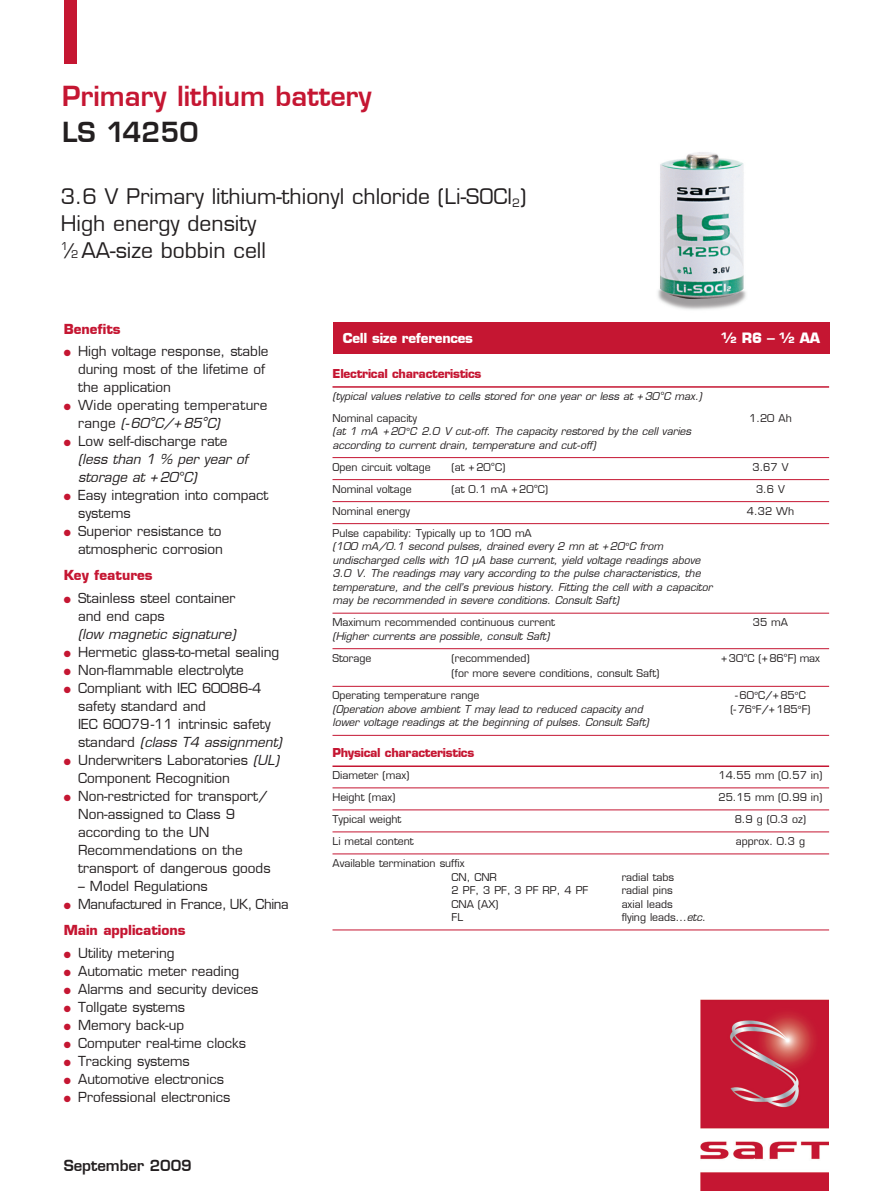
<style>
.page{position:relative;width:893px;height:1191px;background:#fff}
.page>*{position:absolute;margin:0;border:0;box-sizing:border-box;transform-origin:0 0}
.texte_tab{font:600 27px "Eurostile LT";color:#c51632}
.heading{font:600 27px "Eurostile LT";color:#231f20}
.t1{font:21px/27px "Eurostile LT";color:#231f20}
.t2{font:600 15px "Eurostile LT";letter-spacing:-.005em;color:#231f20}
.t3{font:700 13.95px "Eurostile LT";color:#fff}
.t4{font:13.5px/18px "Eurostile LT";color:#231f20}
.t5{font:italic 13.5px/18px "Eurostile LT";color:#231f20}
.t6{font:700 13.5px "Eurostile LT";color:#c51632}
.t7{font:13.5px "Eurostile LT";letter-spacing:-.025em;color:#231f20}
.t8{font:700 13.5px "Eurostile LT";letter-spacing:-.02em;color:#fff}
.t9{font:700 12px "Eurostile LT";letter-spacing:-.02em;color:#c51632}
.t10{font:italic 10.5px/13.5px "Eurostile LT";color:#231f20}
.t11{font:10.5px "Eurostile LT";color:#231f20}
.s1{font-family:"Helvetica"}
.s2{font-size:10.5px}
.s3{color:#c51632}
.s4{font-style:italic}
.s5{font-style:normal}
.s6{font-family:"Helvetica";font-style:normal}
</style>
<div class="page">
<div style="left:64px;top:0;width:13px;height:64px;background:#c51632"></div>
<img style="left:658px;top:152px;width:88px;height:158px">
<hr style="left:332px;top:386px;width:497px;height:2px;background:#c51632">
<hr style="left:332px;top:457px;width:497px;height:1px;background:#c51632">
<hr style="left:332px;top:479px;width:497px;height:1px;background:#c51632">
<hr style="left:332px;top:501px;width:497px;height:1px;background:#c51632">
<hr style="left:332px;top:523px;width:497px;height:1px;background:#c51632">
<hr style="left:332px;top:613px;width:497px;height:1px;background:#c51632">
<hr style="left:332px;top:648px;width:497px;height:1px;background:#c51632">
<hr style="left:332px;top:686px;width:497px;height:1px;background:#c51632">
<hr style="left:332px;top:735px;width:497px;height:1px;background:#c51632">
<hr style="left:332px;top:765px;width:497px;height:2px;background:#c51632">
<hr style="left:332px;top:787px;width:497px;height:1px;background:#c51632">
<hr style="left:332px;top:809px;width:497px;height:1px;background:#c51632">
<hr style="left:332px;top:831px;width:497px;height:1px;background:#c51632">
<hr style="left:332px;top:853px;width:497px;height:1px;background:#c51632">
<hr style="left:332px;top:929px;width:497px;height:1px;background:#c51632">
<div style="left:333px;top:322px;width:496px;height:31px;background:#c51632"></div>
<img style="left:700px;top:999px;width:129px;height:192px">
<p class="texte_tab" style="left:62px;top:79px;width:311px">Primary lithium battery</p>
<p class="heading" style="left:62px;top:115px;width:138px">LS 14250</p>
<p class="t1" style="left:61px;top:183px;width:467px">3.6 V Primary lithium-thionyl chloride (Li-SOCl<sub>2</sub>)</p>
<p class="t1" style="left:61px;top:210px;width:207px">High energy density<br><sup>1</sup><span class="s1">⁄</span><span class="s2">2</span> AA-size bobbin cell</p>
<p class="t6" style="left:64px;top:320px;width:58px">Benefits</p>
<p class="t4" style="left:78px;top:342px;width:192px;text-indent:-14px"><span class="s3">●</span> High voltage response, stable during most of the lifetime of the application</p>
<p class="t4" style="left:78px;top:396px;width:191px;text-indent:-14px"><span class="s3">●</span> Wide operating temperature range <span class="s4">(-60°C/+85°C)</span></p>
<p class="t5" style="left:78px;top:432px;width:171px;text-indent:-14px"><span class="s3">●</span> <span class="s5">Low self-discharge rate </span>(less than 1 % per year of storage at +20<span class="s6">°</span>C)</p>
<p class="t4" style="left:78px;top:486px;width:192px;text-indent:-14px"><span class="s3">●</span> Easy integration into compact systems</p>
<p class="t4" style="left:64px;top:522px;width:161px;text-align:right"><span class="s3">●</span> Superior resistance to atmospheric corrosion</p>
<p class="t6" style="left:64px;top:567px;width:90px">Key features</p>
<p class="t4" style="left:78px;top:589px;width:159px;text-indent:-14px"><span class="s3">●</span> Stainless steel container and end caps<br><span class="s4">(low magnetic signature)</span></p>
<p class="t4" style="left:64px;top:643px;width:217px"><span class="s3">●</span> Hermetic glass-to-metal sealing</p>
<p class="t4" style="left:64px;top:661px;width:181px"><span class="s3">●</span> Non-flammable electrolyte</p>
<p class="t4" style="left:78px;top:679px;width:205px;text-indent:-14px"><span class="s3">●</span> Compliant with IEC 60086-4 safety standard and<br>IEC 60079-11 intrinsic safety standard <span class="s4">(class T4 assignment)</span></p>
<p class="t4" style="left:78px;top:751px;width:202px;text-indent:-14px"><span class="s3">●</span> Underwriters Laboratories <span class="s4">(UL)<br></span>Component Recognition</p>
<p class="t4" style="left:78px;top:787px;width:194px;text-indent:-14px"><span class="s3">●</span> Non-restricted for transport/<br>Non-assigned to Class 9 according to the UN<br>Recommendations on the transport of dangerous goods</p>
<p class="t4" style="left:78px;top:877px;width:131px">– Model Regulations</p>
<p class="t7" style="left:64px;top:895px;width:226px"><span class="s3">●</span> Manufactured in France, UK, China</p>
<p class="t6" style="left:64px;top:922px;width:123px">Main applications</p>
<p class="t4" style="left:64px;top:943px;width:112px"><span class="s3">●</span> Utility metering</p>
<p class="t4" style="left:64px;top:961px;width:177px"><span class="s3">●</span> Automatic meter reading</p>
<p class="t4" style="left:64px;top:979px;width:196px"><span class="s3">●</span> Alarms and security devices</p>
<p class="t4" style="left:64px;top:997px;width:123px"><span class="s3">●</span> Tollgate systems</p>
<p class="t4" style="left:64px;top:1015px;width:122px"><span class="s3">●</span> Memory back-up</p>
<p class="t4" style="left:64px;top:1033px;width:184px"><span class="s3">●</span> Computer real-time clocks</p>
<p class="t4" style="left:64px;top:1051px;width:127px"><span class="s3">●</span> Tracking systems</p>
<p class="t4" style="left:64px;top:1069px;width:162px"><span class="s3">●</span> Automotive electronics</p>
<p class="t4" style="left:64px;top:1087px;width:168px"><span class="s3">●</span> Professional electronics</p>
<p class="t2" style="left:64px;top:1156px;width:130px">September 2009</p>
<p class="t8" style="left:343px;top:329px;width:132px">Cell size references</p>
<p class="t3" style="left:722px;top:329px;width:100px">½ R6 <span class="s1">–</span> ½ AA</p>
<p class="t9" style="left:332px;top:366px;width:150px">Electrical characteristics</p>
<p class="t10" style="left:332px;top:389px;width:371px">(typical values relative to cells stored for one year or less at +30<span class="s6">°</span>C max.)</p>
<p class="t11" style="left:332px;top:411px;width:86px">Nominal capacity</p>
<p class="t11" style="left:749px;top:411px;width:44px">1.20 Ah</p>
<p class="t10" style="left:332px;top:425px;width:360px">(at 1 mA +20<span class="s6">°</span>C 2.0 V cut-off. The capacity restored by the cell varies according to current drain, temperature and cut-off)</p>
<p class="t11" style="left:332px;top:460px;width:100px">Open circuit voltage</p>
<p class="t11" style="left:452px;top:460px;width:55px">(at +20<span class="s1">°</span>C)</p>
<p class="t11" style="left:752px;top:460px;width:38px">3.67 V</p>
<p class="t11" style="left:332px;top:482px;width:81px">Nominal voltage</p>
<p class="t11" style="left:452px;top:482px;width:98px">(at 0.1 mA +20<span class="s1">°</span>C)</p>
<p class="t11" style="left:756px;top:482px;width:30px">3.6 V</p>
<p class="t11" style="left:332px;top:504px;width:79px">Nominal energy</p>
<p class="t11" style="left:747px;top:504px;width:49px">4.32 Wh</p>
<p class="t10" style="left:332px;top:526px;width:381px"><span class="s5">Pulse capability: Typically up to 100 mA<br></span>(100 mA/0.1 second pulses, drained every 2 mn at +20<span class="s6">°</span>C from undischarged cells with 10 µA base current, yield voltage readings above 3.0 V. The readings may vary according to the pulse characteristics, the temperature, and the cell’s previous history. Fitting the cell with a capacitor may be recommended in severe conditions. Consult Saft)</p>
<p class="t11" style="left:332px;top:616px;width:224px">Maximum recommended continuous current</p>
<p class="t11" style="left:753px;top:616px;width:37px">35 mA</p>
<p class="t10" style="left:332px;top:629px;width:218px">(Higher currents are possible, consult Saft)</p>
<p class="t11" style="left:332px;top:651px;width:41px">Storage</p>
<p class="t11" style="left:452px;top:651px;width:80px">(recommended)</p>
<p class="t11" style="left:721px;top:651px;width:100px">+30<span class="s1">°</span>C (+86<span class="s1">°</span>F) max</p>
<p class="t11" style="left:452px;top:667px;width:209px">(for more severe conditions, consult Saft)</p>
<p class="t11" style="left:332px;top:689px;width:148px">Operating temperature range</p>
<p class="t11" style="left:735px;top:689px;width:72px">-60<span class="s1">°</span>C/+85<span class="s1">°</span>C</p>
<p class="t10" style="left:332px;top:702px;width:312px">(Operation above ambient T may lead to reduced capacity and</p>
<p class="t11" style="left:730px;top:703px;width:81px">(- 76<span class="s1">°</span>F/+ 185<span class="s1">°</span>F)</p>
<p class="t10" style="left:332px;top:716px;width:318px">lower voltage readings at the beginning of pulses. Consult Saft)</p>
<p class="t9" style="left:332px;top:745px;width:143px">Physical characteristics</p>
<p class="t11" style="left:332px;top:769px;width:78px">Diameter (max)</p>
<p class="t11" style="left:718px;top:769px;width:106px">14.55 mm (0.57 in)</p>
<p class="t11" style="left:332px;top:791px;width:64px">Height (max)</p>
<p class="t11" style="left:718px;top:791px;width:106px">25.15 mm (0.99 in)</p>
<p class="t11" style="left:332px;top:813px;width:70px">Typical weight</p>
<p class="t11" style="left:735px;top:813px;width:73px">8.9 g (0.3 oz)</p>
<p class="t11" style="left:332px;top:835px;width:83px">Li metal content</p>
<p class="t11" style="left:736px;top:835px;width:71px">approx. 0.3 g</p>
<p class="t11" style="left:332px;top:857px;width:134px">Available termination suffix</p>
<p class="t11" style="left:452px;top:870px;width:47px">CN, CNR</p>
<p class="t11" style="left:622px;top:870px;width:54px">radial tabs</p>
<p class="t11" style="left:452px;top:884px;width:138px">2 PF, 3 PF, 3 PF RP, 4 PF</p>
<p class="t11" style="left:622px;top:884px;width:53px">radial pins</p>
<p class="t11" style="left:452px;top:897px;width:48px">CNA (AX)</p>
<p class="t11" style="left:622px;top:897px;width:53px">axial leads</p>
<p class="t11" style="left:452px;top:911px;width:13px">FL</p>
<p class="t11" style="left:622px;top:911px;width:86px">flying leads...<span class="s4">etc.</span></p>
</div>
